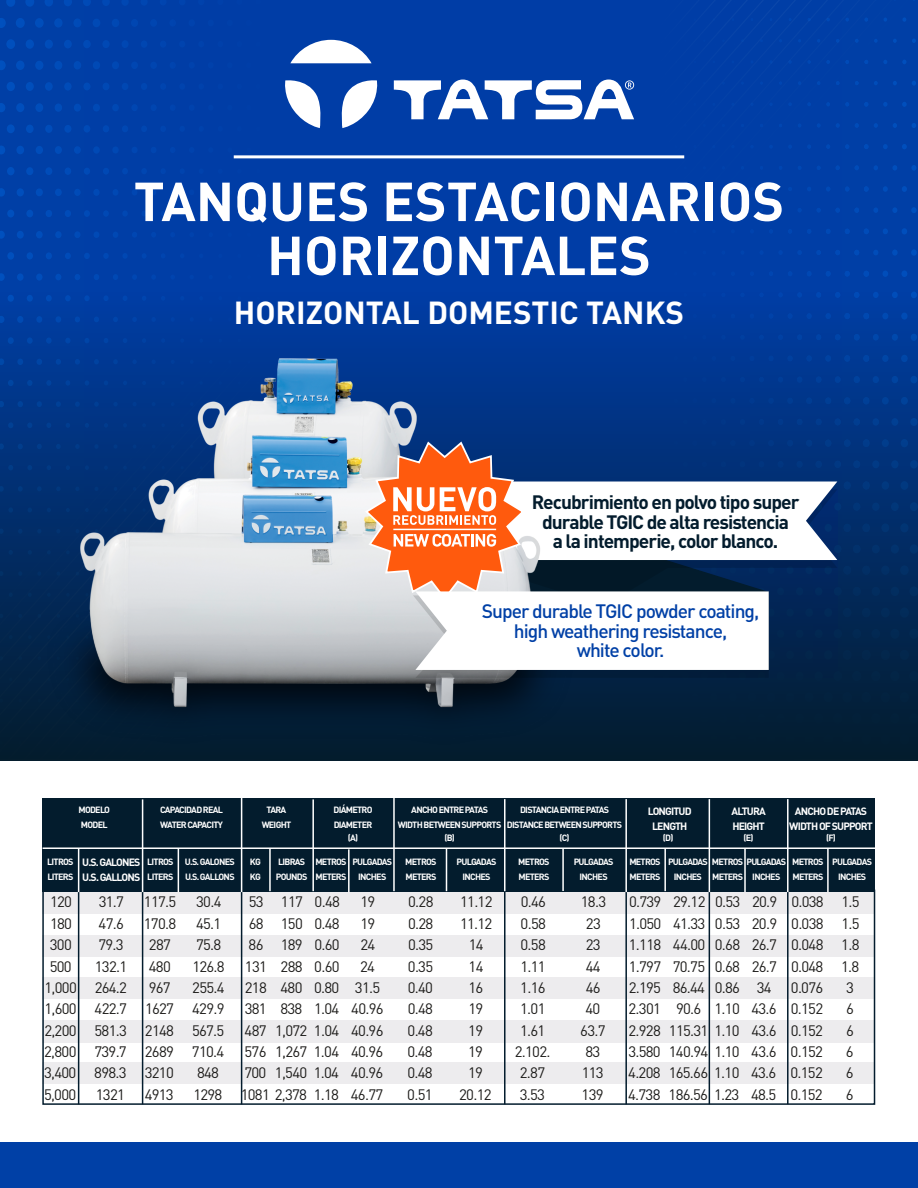
<style>
.page{position:relative;width:918px;height:1188px;background:#fff}
.page>*{position:absolute;margin:0;border:0;box-sizing:border-box;transform-origin:0 0}
.t1{font:700 54px/54px "DIN";color:#fff;text-align:center}
.t2{font:700 31.5px "DIN";color:#fff}
.t3{font:700 19.2px/19.2px "DIN Pro";letter-spacing:-.05em;color:#031c2d;text-align:center}
.t4{font:500 19.2px/19.2px "DIN Pro";letter-spacing:-.05em;color:#0040a6;text-align:center}
.t5{font:15px/21.3px "DIN Pro";letter-spacing:-.05em;color:#1e1d1b;text-align:center}
.t6{font:700 10.5px/15px "DIN Pro";letter-spacing:-.08em;color:#fff;text-align:center}
.t7{font:700 9px/15px "DIN Pro";letter-spacing:-.08em;color:#fff}
</style>
<div class="page">
<div style="left:0;top:0;width:918px;height:759px;background:#003da6"></div>
<div style="left:0;top:1142px;width:918px;height:46px;background:#0040a6"></div>
<div style="left:0;top:290px;width:918px;height:470px;background:linear-gradient(to bottom,#003ea6,#031d2e)"></div>
<hr style="left:234px;top:155px;width:450px;height:3px;background:#fff">
<svg style="left:290px;top:40px;width:82px;height:24px"></svg>
<svg style="left:285px;top:80px;width:36px;height:48px"></svg>
<svg style="left:341px;top:80px;width:37px;height:48px"></svg>
<svg style="left:393px;top:80px;width:45px;height:39px"></svg>
<svg style="left:438px;top:80px;width:47px;height:39px"></svg>
<svg style="left:485px;top:80px;width:47px;height:39px"></svg>
<svg style="left:582px;top:80px;width:52px;height:39px"></svg>
<svg style="left:535px;top:80px;width:47px;height:39px"></svg>
<svg style="left:620px;top:80px;width:15px;height:10px"></svg>
<div style="left:42px;top:893px;width:833px;height:21px;background:#edecee"></div>
<div style="left:42px;top:935px;width:833px;height:21px;background:#edecee"></div>
<div style="left:42px;top:977px;width:833px;height:21px;background:#edecee"></div>
<div style="left:42px;top:1021px;width:833px;height:21px;background:#edecee"></div>
<div style="left:42px;top:1062px;width:833px;height:21px;background:#edecee"></div>
<div style="left:42px;top:1022px;width:833px;height:21px;background:#edecee"></div>
<hr style="left:142px;top:890px;width:1px;height:214px;background:#031c2d">
<hr style="left:241px;top:890px;width:1px;height:214px;background:#031c2d">
<hr style="left:78px;top:890px;width:1px;height:214px;background:#031c2d">
<div style="left:42px;top:799px;width:833px;height:93px;background:#031c2d"></div>
<div style="left:42px;top:889px;width:833px;height:216px;border:2px solid #031c2d"></div>
<hr style="left:504px;top:867px;width:2px;height:237px;background:#031c2d">
<hr style="left:504px;top:799px;width:2px;height:92px;background:#fff">
<hr style="left:709px;top:867px;width:1px;height:237px;background:#031c2d">
<hr style="left:709px;top:799px;width:1px;height:93px;background:#fff">
<hr style="left:787px;top:867px;width:2px;height:237px;background:#031c2d">
<hr style="left:787px;top:799px;width:2px;height:93px;background:#fff">
<hr style="left:625px;top:867px;width:2px;height:237px;background:#031c2d">
<hr style="left:625px;top:799px;width:2px;height:93px;background:#fff">
<hr style="left:393px;top:797px;width:2px;height:94px;background:#fff">
<hr style="left:312px;top:799px;width:2px;height:92px;background:#fff">
<hr style="left:142px;top:799px;width:1px;height:93px;background:#fff">
<hr style="left:241px;top:790px;width:1px;height:102px;background:#fff">
<hr style="left:78px;top:848px;width:1px;height:44px;background:#fff">
<hr style="left:178px;top:848px;width:1px;height:44px;background:#fff">
<hr style="left:269px;top:848px;width:2px;height:43px;background:#fff">
<hr style="left:348px;top:849px;width:2px;height:43px;background:#fff">
<hr style="left:446px;top:848px;width:1px;height:43px;background:#fff">
<hr style="left:562px;top:848px;width:2px;height:43px;background:#fff">
<hr style="left:664px;top:848px;width:2px;height:43px;background:#fff">
<hr style="left:744px;top:848px;width:2px;height:44px;background:#fff">
<hr style="left:827px;top:848px;width:2px;height:44px;background:#fff">
<hr style="left:43px;top:847px;width:832px;height:2px;background:#fff">
<svg style="left:650px;top:560px;width:187px;height:118px;fill:#022352"></svg>
<img style="left:0;top:316px;width:650px;height:445px">
<svg style="left:361px;top:440px;width:165px;height:162px"></svg>
<svg style="left:391px;top:485px;width:43px;height:68px"></svg>
<svg style="left:418px;top:506px;width:33px;height:47px"></svg>
<svg style="left:439px;top:484px;width:26px;height:66px"></svg>
<svg style="left:465px;top:482px;width:372px;height:78px"></svg>
<hr style="left:393px;top:529px;width:103px;height:1px;background:#fff">
<svg style="left:408px;top:590px;width:361px;height:90px"></svg>
<h1 class="t1" style="left:134px;top:172px;width:652px">TANQUES ESTACIONARIOS<br>HORIZONTALES</h1>
<h2 class="t2" style="left:234px;top:292px;width:452px">HORIZONTAL DOMESTIC TANKS</h2>
<p class="t3" style="left:532px;top:492px;width:269px">Recubrimiento en polvo tipo super durable TGIC de alta resistencia<br>a la intemperie, color blanco.</p>
<p class="t4" style="left:482px;top:601px;width:279px">Super durable TGIC powder coating, high weathering resistance,<br>white color.</p>
<p class="t7" style="left:78px;top:802px;width:33px">MODELO<br>MODEL</p>
<p class="t7" style="left:160px;top:802px;width:64px">CAPACIDAD REAL<br>WATER CAPACITY</p>
<p class="t7" style="left:262px;top:802px;width:31px;text-align:center">TARA<br>WEIGHT</p>
<p class="t7" style="left:334px;top:802px;width:40px">DIÁMETRO<br>DIAMETER</p>
<p class="t7" style="left:398px;top:802px;width:105px;text-align:center">ANCHO ENTRE PATAS<br>WIDTH BETWEEN SUPPORTS</p>
<p class="t7" style="left:507px;top:802px;width:117px;text-align:center">DISTANCIA ENTRE PATAS<br>DISTANCE BETWEEN SUPPORTS</p>
<p class="t6" style="left:648px;top:803px;width:45px">LONGITUD<br>LENGTH</p>
<p class="t6" style="left:789px;top:803px;width:85px">ANCHO DE PATAS<br>WIDTH OF SUPPORT</p>
<p class="t6" style="left:731px;top:803px;width:36px;text-align:left">ALTURA<br>HEIGHT</p>
<p class="t7" style="left:348px;top:830px;width:12px">(A)</p>
<p class="t7" style="left:444px;top:830px;width:12px">(B)</p>
<p class="t7" style="left:559px;top:830px;width:12px">(C)</p>
<p class="t7" style="left:663px;top:830px;width:12px">(D)</p>
<p class="t7" style="left:744px;top:830px;width:12px">(E)</p>
<p class="t7" style="left:826px;top:830px;width:11px">(F)</p>
<p class="t7" style="left:47px;top:854px;width:28px">LITROS<br>LITERS</p>
<p class="t6" style="left:82px;top:855px;width:60px;text-align:left">U.S. GALONES<br>U.S. GALLONS</p>
<p class="t7" style="left:147px;top:854px;width:28px">LITROS<br>LITERS</p>
<p class="t7" style="left:250px;top:854px;width:12px">KG<br>KG</p>
<p class="t7" style="left:276px;top:854px;width:33px">LIBRAS<br>POUNDS</p>
<p class="t7" style="left:352px;top:854px;width:41px;text-align:center">PULGADAS<br>INCHES</p>
<p class="t7" style="left:457px;top:854px;width:41px;text-align:center">PULGADAS<br>INCHES</p>
<p class="t7" style="left:574px;top:854px;width:41px;text-align:center">PULGADAS<br>INCHES</p>
<p class="t7" style="left:185px;top:854px;width:51px">U.S. GALONES<br>U.S. GALLONS</p>
<p class="t7" style="left:315px;top:854px;width:33px">METROS<br>METERS</p>
<p class="t7" style="left:405px;top:854px;width:33px">METROS<br>METERS</p>
<p class="t7" style="left:518px;top:854px;width:33px">METROS<br>METERS</p>
<p class="t7" style="left:629px;top:854px;width:33px">METROS<br>METERS</p>
<p class="t7" style="left:712px;top:854px;width:76px">METROS PULGADAS<br>METERS</p>
<p class="t7" style="left:792px;top:854px;width:33px">METROS<br>METERS</p>
<p class="t7" style="left:668px;top:854px;width:41px;text-align:center">PULGADAS<br>INCHES</p>
<p class="t7" style="left:752px;top:869px;width:30px">INCHES</p>
<p class="t7" style="left:832px;top:854px;width:41px;text-align:center">PULGADAS<br>INCHES</p>
<p class="t5" style="left:44px;top:891px;width:34px">120<br>180<br>300<br>500<br>1,000<br>1,600<br>2,200<br>2,800<br>3,400<br>5,000</p>
<p class="t5" style="left:144px;top:891px;width:34px">117.5<br>170.8<br>287<br>480<br>967<br>1627<br>2148<br>2689<br>3210<br>4913</p>
<p class="t5" style="left:192px;top:891px;width:34px">30.4<br>45.1<br>75.8<br>126.8<br>255.4<br>429.9<br>567.5<br>710.4<br>848<br>1298</p>
<p class="t5" style="left:249px;top:891px;width:16px">53</p>
<p class="t5" style="left:314px;top:891px;width:27px;text-align:justify">0.48<br>0.48<br>0.60<br>0.60<br>0.80<br>1.04</p>
<p class="t5" style="left:351px;top:891px;width:34px">19<br>19<br>24<br>24<br>31.5<br>40.96<br>40.96<br>40.96<br>40.96<br>46.77</p>
<p class="t5" style="left:628px;top:891px;width:35px;text-align:justify">0.739<br>1.050<br>1.118<br>1.797<br>2.195<br>2.301<br>2.928<br>3.580<br>4.208<br>4.738</p>
<p class="t5" style="left:669px;top:891px;width:73px;text-align:right">0.53<br>0.53<br>0.68<br>0.68<br>0.86<br>1.10<br>115.31 1.10<br>140.94 1.10<br>165.66 1.10<br>186.56 1.23</p>
<p class="t5" style="left:751px;top:891px;width:28px">20.9<br>20.9<br>26.7<br>26.7<br>34<br>43.6<br>43.6<br>43.6<br>43.6<br>48.5</p>
<p class="t5" style="left:673px;top:891px;width:34px;text-align:justify">29.12<br>41.33<br>44.00<br>70.75<br>86.44<br>90.6</p>
<p class="t5" style="left:790px;top:891px;width:35px;text-align:justify">0.038<br>0.038<br>0.048<br>0.048<br>0.076<br>0.152<br>0.152<br>0.152<br>0.152<br>0.152</p>
<p class="t5" style="left:841px;top:891px;width:20px">1.5<br>1.5<br>1.8<br>1.8<br>3<br>6<br>6<br>6<br>6<br>6</p>
<p class="t5" style="left:407px;top:891px;width:28px;text-align:justify">0.28<br>0.28<br>0.35<br>0.35<br>0.40<br>0.48<br>0.48<br>0.48<br>0.48<br>0.51</p>
<p class="t5" style="left:580px;top:891px;width:27px">18.3<br>23<br>23<br>44<br>46<br>40<br>63.7<br>83<br>113<br>139</p>
<p class="t5" style="left:94px;top:891px;width:34px;text-align:left">31.7<br>47.6<br>79.3<br>132.1<br>264.2<br>422.7<br>581.3<br>739.7<br>898.3<br>1321</p>
<p class="t5" style="left:515px;top:891px;width:37px">0.46<br>0.58<br>0.58<br>1.11<br>1.16<br>1.01<br>1.61<br>2.102.<br>2.87<br>3.53</p>
<p class="t5" style="left:459px;top:891px;width:35px">11.12<br>11.12<br>14<br>14<br>16<br>19<br>19<br>19<br>19<br>20.12</p>
<p class="t5" style="left:281px;top:891px;width:23px">117</p>
<p class="t5" style="left:281px;top:912px;width:23px">150</p>
<p class="t5" style="left:281px;top:934px;width:23px">189</p>
<p class="t5" style="left:281px;top:955px;width:23px">288</p>
<p class="t5" style="left:281px;top:976px;width:23px">480</p>
<p class="t5" style="left:280px;top:998px;width:23px">838</p>
<p class="t5" style="left:275px;top:1019px;width:66px">1,072 1.04</p>
<p class="t5" style="left:275px;top:1040px;width:66px">1,267 1.04</p>
<p class="t5" style="left:275px;top:1062px;width:66px">1,540 1.04</p>
<p class="t5" style="left:249px;top:912px;width:16px">68</p>
<p class="t5" style="left:249px;top:934px;width:16px">86</p>
<p class="t5" style="left:245px;top:955px;width:23px">131</p>
<p class="t5" style="left:245px;top:976px;width:23px">218</p>
<p class="t5" style="left:245px;top:998px;width:23px">381</p>
<p class="t5" style="left:245px;top:1019px;width:23px">487</p>
<p class="t5" style="left:245px;top:1040px;width:23px">576</p>
<p class="t5" style="left:244px;top:1062px;width:23px">700</p>
<p class="t5" style="left:241px;top:1083px;width:100px">1081 2,378 1.18</p>
</div>
